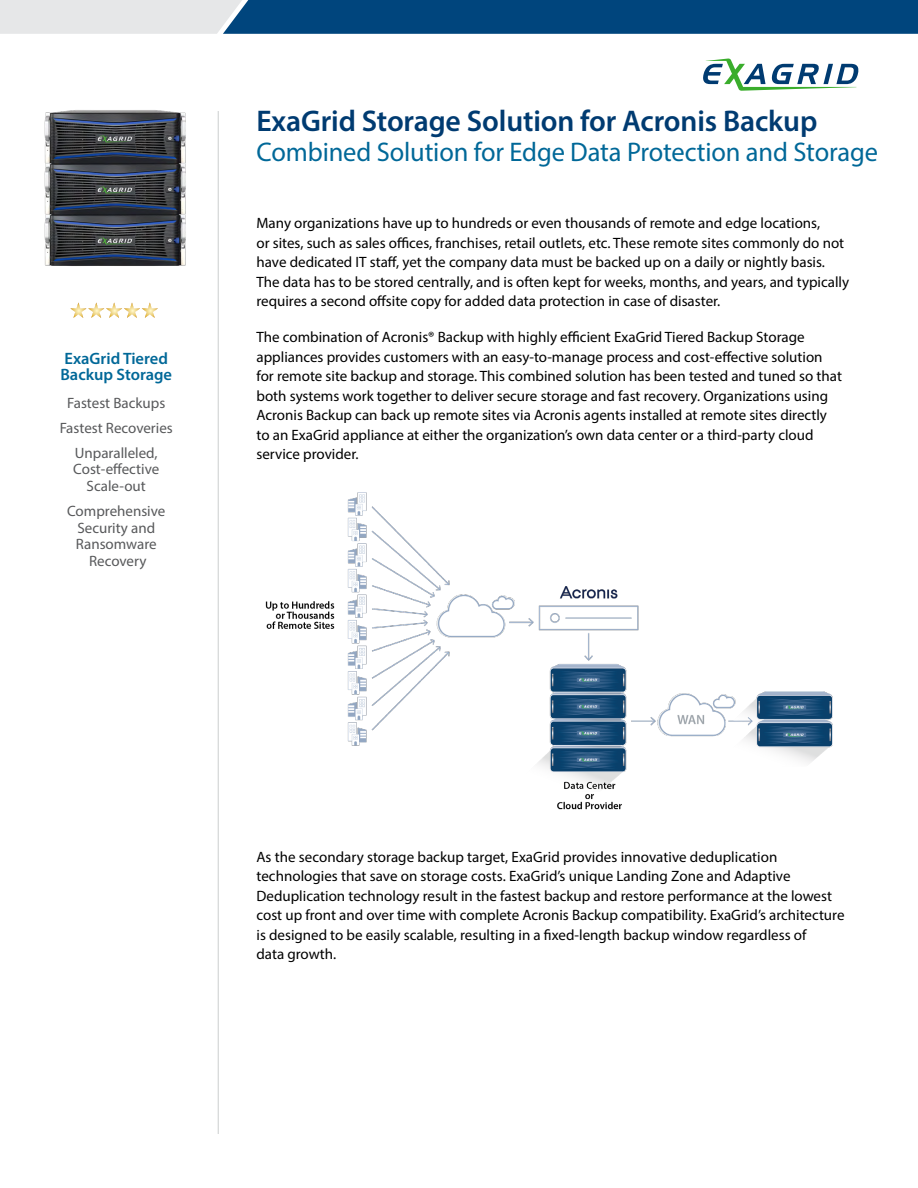
<style>
.page{position:relative;width:918px;height:1188px;background:#fff}
.page>*{position:absolute;margin:0;border:0;box-sizing:border-box;transform-origin:0 0}
.t1{font:600 30px "Myriad Pro";letter-spacing:-.005em;color:#003b71}
.t2{font:27px "Myriad Pro";letter-spacing:-.005em;color:#006898}
.t3{font:600 16.5px/16.5px "Myriad Pro";color:#006898}
.t4{font:15px/19.5px "Myriad Pro";color:#000}
.t5{font:15px/16.5px "Myriad Pro";color:#58595b;text-align:center}
</style>
<div class="page">
<svg style="left:0;top:0;width:918px;height:34px"></svg>
<svg style="left:703px;top:58px;width:156px;height:33px"></svg>
<img style="left:44px;top:110px;width:142px;height:156px">
<svg style="left:70px;top:302px;width:88px;height:16px"></svg>
<hr style="left:218px;top:111px;width:1px;height:1023px;background:#d1d3d4">
<img style="left:265px;top:492px;width:568px;height:318px">
<p class="t3" style="left:60px;top:350px;width:113px">ExaGrid Tiered<br>Backup Storage</p>
<p class="t5" style="left:60px;top:390px;width:115px;line-height:25.2px">Fastest Backups<br>Fastest Recoveries<br>Unparalleled,</p>
<p class="t5" style="left:73px;top:461px;width:88px">Cost-effective<br>Scale-out</p>
<p class="t5" style="left:67px;top:503px;width:100px">Comprehensive<br>Security and<br>Ransomware<br>Recovery</p>
<h1 class="t1" style="left:256px;top:101px;width:562px">ExaGrid Storage Solution for Acronis Backup</h1>
<h2 class="t2" style="left:256px;top:135px;width:623px">Combined Solution for Edge Data Protection and Storage</h2>
<p class="t4" style="left:256px;top:213px;width:594px">Many organizations have up to hundreds or even thousands of remote and edge locations,<br>or sites, such as sales offices, franchises, retail outlets, etc. These remote sites commonly do not have dedicated IT staff, yet the company data must be backed up on a daily or nightly basis.<br>The data has to be stored centrally, and is often kept for weeks, months, and years, and typically requires a second offsite copy for added data protection in case of disaster.</p>
<p class="t4" style="left:256px;top:327px;width:587px">The combination of Acronis® Backup with highly efficient ExaGrid Tiered Backup Storage appliances provides customers with an easy-to-manage process and cost-effective solution for remote site backup and storage. This combined solution has been tested and tuned so that both systems work together to deliver secure storage and fast recovery. Organizations using Acronis Backup can back up remote sites via Acronis agents installed at remote sites directly to an ExaGrid appliance at either the organization’s own data center or a third-party cloud service provider.</p>
<p class="t4" style="left:256px;top:847px;width:590px">As the secondary storage backup target, ExaGrid provides innovative deduplication technologies that save on storage costs. ExaGrid’s unique Landing Zone and Adaptive Deduplication technology result in the fastest backup and restore performance at the lowest cost up front and over time with complete Acronis Backup compatibility. ExaGrid’s architecture is designed to be easily scalable, resulting in a fixed-length backup window regardless of<br>data growth.</p>
</div>
